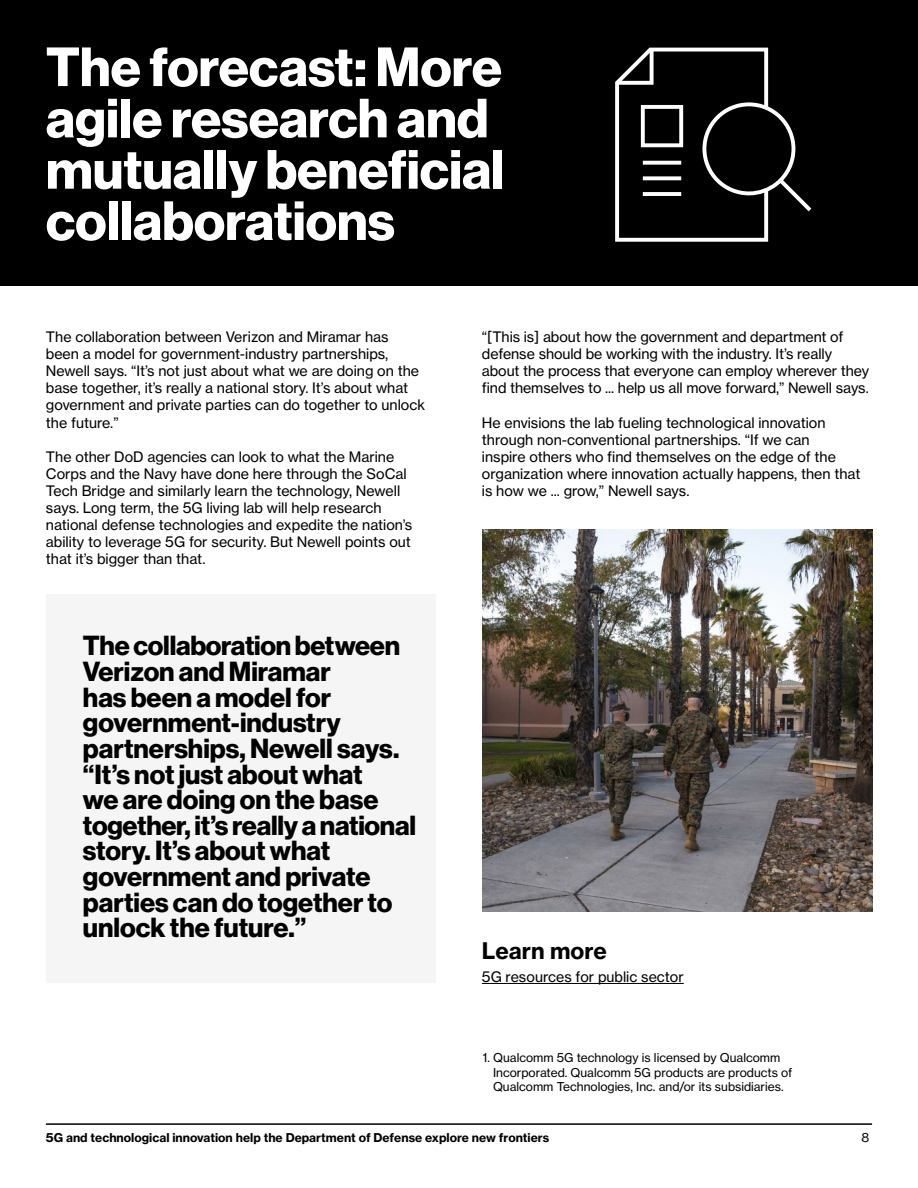
<style>
.page{position:relative;width:918px;height:1188px;background:#fff}
.page>*{position:absolute;margin:0;border:0;box-sizing:border-box;transform-origin:0 0}
.t1{font:700 54px/51.3px "Verizon NHGDS";color:#fff}
.t2{font:700 27px/25.7px "Verizon NHGDS";color:#000}
.t3{font:700 22.5px "Verizon NHGTX";color:#000}
.t4{font:14.25px/17.1px "Verizon NHGTX";color:#000}
.t5{font:12px/14.4px "Verizon NHGTX";color:#000}
.t6{font:700 12px "Verizon NHGTX";color:#000}
</style>
<div class="page">
<div style="left:0;top:0;width:918px;height:286px;background:#000"></div>
<hr style="left:46px;top:1123px;width:826px;height:2px;background:#000">
<hr style="left:482px;top:983px;width:202px;height:1px;background:#000">
<svg style="left:615px;top:47px;width:197px;height:195px"></svg>
<svg style="left:643px;top:176px;width:38px;height:4px"></svg>
<svg style="left:643px;top:161px;width:38px;height:4px"></svg>
<svg style="left:643px;top:192px;width:38px;height:4px"></svg>
<img style="left:483px;top:529px;width:389px;height:383px">
<div style="left:46px;top:594px;width:389px;height:388px;background:#f5f5f5"></div>
<p class="t1" style="left:46px;top:40px;width:460px">The forecast: More agile research and mutually beneficial collaborations</p>
<p class="t4" style="left:46px;top:328px;width:381px">The collaboration between Verizon and Miramar has been a model for government-industry partnerships, Newell says. “It’s not just about what we are doing on the base together, it’s really a national story. It’s about what government and private parties can do together to unlock the future.”</p>
<p class="t4" style="left:46px;top:448px;width:368px">The other DoD agencies can look to what the Marine Corps and the Navy have done here through the SoCal Tech Bridge and similarly learn the technology, Newell says. Long term, the 5G living lab will help research national defense technologies and expedite the nation’s ability to leverage 5G for security. But Newell points out that it’s bigger than that.</p>
<p class="t2" style="left:83px;top:632px;width:335px">The collaboration between<br>Verizon and Miramar<br>has been a model for government-industry partnerships, Newell says. “It’s not just about what<br>we are doing on the base together, it’s really a national story. It’s about what government and private parties can do together to unlock the future.”</p>
<p class="t4" style="left:482px;top:328px;width:389px">“[This is] about how the government and department of defense should be working with the industry. It’s really about the process that everyone can employ wherever they find themselves to ... help us all move forward,” Newell says.</p>
<p class="t4" style="left:482px;top:413px;width:380px">He envisions the lab fueling technological innovation through non-conventional partnerships. “If we can<br>inspire others who find themselves on the edge of the organization where innovation actually happens, then that is how we ... grow,” Newell says.</p>
<p class="t3" style="left:482px;top:937px;width:126px">Learn more</p>
<p class="t4" style="left:482px;top:968px;width:203px">5G resources for public sector</p>
<p class="t5" style="left:493px;top:1051px;width:301px;text-indent:-10px">1. Qualcomm 5G technology is licensed by Qualcomm<br>Incorporated. Qualcomm 5G products are products of<br>Qualcomm Technologies, Inc. and/or its subsidiaries.</p>
<p class="t6" style="left:46px;top:1130px;width:505px">5G and technological innovation help the Department of Defense explore new frontiers</p>
<p class="t5" style="left:862px;top:1130px;width:9px">8</p>
</div>
